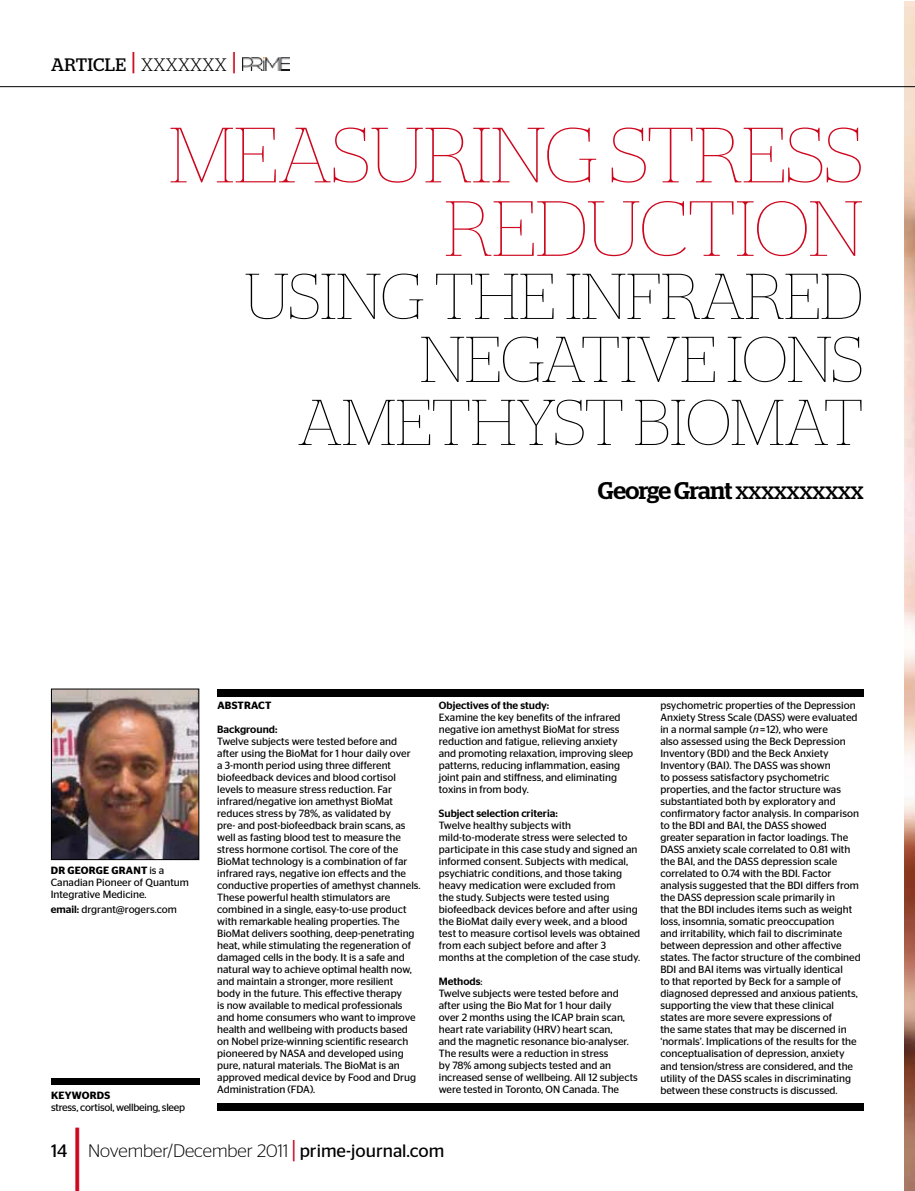
<style>
.page{position:relative;width:915px;height:1191px;background:#fff}
.page>*{position:absolute;margin:0;border:0;box-sizing:border-box;transform-origin:0 0}
.t1{font:100 78px/73.5px "Stag";color:#cd071e;text-align:right}
.t2{font:100 64.5px/63px "Stag";color:#000;text-align:right}
.t3{font:500 24px "Stag";letter-spacing:-.025em;color:#000}
.t4{font:300 18px "Stag Sans";color:#000}
.t5{font:18px "Stag";letter-spacing:.02em;color:#000}
.t6{font:10.5px/12px "Stag Sans";color:#000}
.t7{font:500 10.5px "Stag Sans";color:#000}
.t8{font:10.5px "Stag Sans";letter-spacing:-.025em;color:#000}
.t9{font:600 10.5px "Stag Sans";letter-spacing:.02em;color:#000}
.s1{font-weight:500;font-size:27px;color:#cd071e}
.s2{font-weight:300}
.s3{font-weight:400}
.s4{font-weight:600}
.s5{font-weight:500}
.s6{font-weight:400;font-size:27px;color:#cd071e}
.s7{font-style:italic}
</style>
<div class="page">
<img style="left:53px;top:690px;width:144px;height:168px">
<div style="left:51px;top:688px;width:148px;height:172px;border:1px solid #000"></div>
<div style="left:51px;top:1078px;width:148px;height:6px;background:#000"></div>
<div style="left:217px;top:689px;width:646px;height:8px;background:#000"></div>
<div style="left:217px;top:1102px;width:646px;height:8px;background:#000"></div>
<img style="left:904px;top:1px;width:10px;height:1190px">
<img style="left:243px;top:58px;width:46px;height:13px">
<hr style="left:0;top:86px;width:914px;height:1px;background:#000">
<h3 class="t5" style="left:51px;top:54px;width:186px">ARTICLE <span class="s1">|</span> <span class="s2">XXXXXXX</span> <span class="s1">|</span></h3>
<h1 class="t1" style="left:169px;top:117px;width:695px">MEASURING STRESS<br>REDUCTION</h1>
<h2 class="t2" style="left:244px;top:264px;width:620px">USING THE INFRARED<br>NEGATIVE IONS<br>AMETHYST BIOMAT</h2>
<h3 class="t3" style="left:597px;top:477px;width:267px">George Grant <span class="s3">xxxxxxxxxx</span></h3>
<p class="t6" style="left:51px;top:864px;width:140px"><span class="s4">DR GEORGE GRANT</span> is a<br>Canadian Pioneer of Quantum<br>Integrative Medicine.</p>
<p class="t6" style="left:51px;top:903px;width:128px"><span class="s5">email:</span> drgrant@rogers.com</p>
<p class="t9" style="left:51px;top:1088px;width:60px">KEYWORDS</p>
<p class="t8" style="left:51px;top:1101px;width:135px">stress, cortisol, wellbeing, sleep</p>
<p class="t9" style="left:217px;top:699px;width:56px">ABSTRACT</p>
<p class="t7" style="left:217px;top:723px;width:62px">Background:</p>
<p class="t6" style="left:217px;top:735px;width:205px">Twelve subjects were tested before and after using the BioMat for 1 hour daily over<br>a 3-month period using three different biofeedback devices and blood cortisol levels to measure stress reduction. Far infrared/negative ion amethyst BioMat reduces stress by 78%, as validated by<br>pre- and post-biofeedback brain scans, as well as fasting blood test to measure the stress hormone cortisol. The core of the BioMat technology is a combination of far infrared rays, negative ion effects and the conductive properties of amethyst channels.<br>These powerful health stimulators are combined in a single, easy-to-use product with remarkable healing properties. The BioMat delivers soothing, deep-penetrating heat, while stimulating the regeneration of damaged cells in the body. It is a safe and natural way to achieve optimal health now, and maintain a stronger, more resilient<br>body in the future. This effective therapy<br>is now available to medical professionals and home consumers who want to improve health and wellbeing with products based on Nobel prize-winning scientific research pioneered by NASA and developed using pure, natural materials. The BioMat is an approved medical device by Food and Drug Administration (FDA).</p>
<p class="t7" style="left:438px;top:699px;width:112px">Objectives of the study:</p>
<p class="t6" style="left:438px;top:711px;width:196px">Examine the key benefits of the infrared negative ion amethyst BioMat for stress reduction and fatigue, relieving anxiety and promoting relaxation, improving sleep patterns, reducing inflammation, easing joint pain and stiffness, and eliminating toxins in from body.</p>
<p class="t7" style="left:438px;top:807px;width:120px">Subject selection criteria:</p>
<p class="t6" style="left:438px;top:819px;width:203px">Twelve healthy subjects with mild-to-moderate stress were selected to participate in this case study and signed an informed consent. Subjects with medical, psychiatric conditions, and those taking heavy medication were excluded from<br>the study. Subjects were tested using biofeedback devices before and after using the BioMat daily every week, and a blood test to measure cortisol levels was obtained from each subject before and after 3 months at the completion of the case study.</p>
<p class="t6" style="left:438px;top:975px;width:200px"><span class="s5">Methods</span>:<br>Twelve subjects were tested before and after using the Bio Mat for 1 hour daily<br>over 2 months using the ICAP brain scan, heart rate variability (HRV) heart scan,<br>and the magnetic resonance bio-analyser.<br>The results were a reduction in stress<br>by 78% among subjects tested and an increased sense of wellbeing. All 12 subjects were tested in Toronto, ON Canada. The</p>
<h3 class="t4" style="left:51px;top:1141px;width:394px"><span class="s3">14</span> November/December 2011 <span class="s6">|</span> <span class="s3">prime-journal.com</span></h3>
<p class="t6" style="left:660px;top:699px;width:202px">psychometric properties of the Depression Anxiety Stress Scale (DASS) were evaluated in a normal sample (<span class="s7">n</span>= 12), who were<br>also assessed using the Beck Depression Inventory (BDI) and the Beck Anxiety Inventory (BAI). The DASS was shown<br>to possess satisfactory psychometric properties, and the factor structure was substantiated both by exploratory and confirmatory factor analysis. In comparison to the BDI and BAI, the DASS showed greater separation in factor loadings. The DASS anxiety scale correlated to 0.81 with the BAI, and the DASS depression scale correlated to 0.74 with the BDI. Factor analysis suggested that the BDI differs from the DASS depression scale primarily in<br>that the BDI includes items such as weight loss, insomnia, somatic preoccupation<br>and irritability, which fail to discriminate between depression and other affective states. The factor structure of the combined BDI and BAI items was virtually identical<br>to that reported by Beck for a sample of diagnosed depressed and anxious patients, supporting the view that these clinical states are more severe expressions of<br>the same states that may be discerned in ‘normals’. Implications of the results for the conceptualisation of depression, anxiety and tension/stress are considered, and the utility of the DASS scales in discriminating between these constructs is discussed.</p>
</div>
